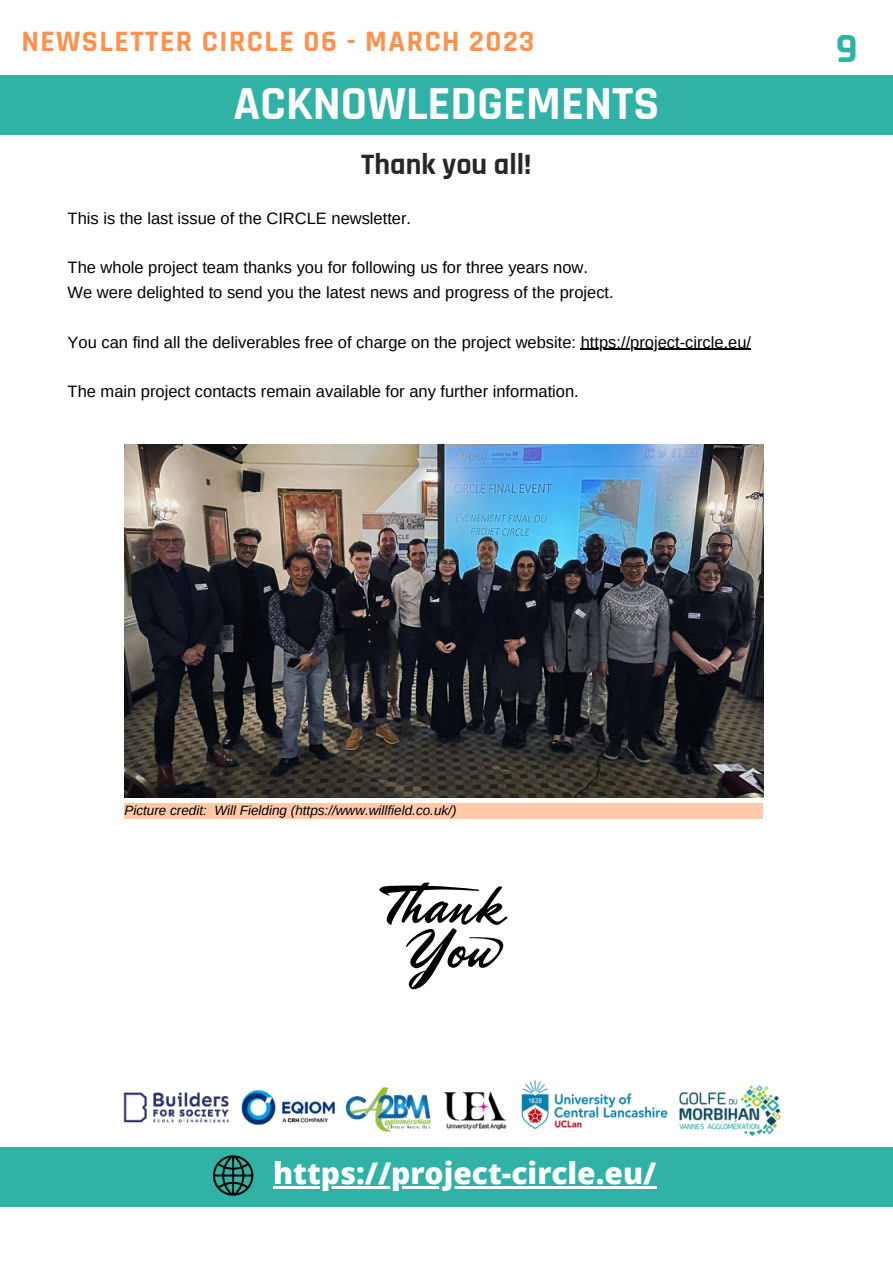
<style>
.page{position:relative;width:893px;height:1264px;background:#fff}
.page>*{position:absolute;margin:0;border:0;box-sizing:border-box;transform-origin:0 0}
.t1{font:700 48px "Rajdhani";color:#fefefe}
.t2{font:700 42px "Rajdhani";color:#31b2a6}
.t3{font:700 30px "Rajdhani";letter-spacing:.05em;color:#ff914d}
.t4{font:800 30px "Open Sans";color:#fefefe}
.t5{font:700 30px "Rajdhani";color:#272727}
.t6{font:16.5px/24.8px "Arimo";color:#000}
.t7{font:italic 13.5px "Arimo";color:#000}
</style>
<div class="page">
<div style="left:0;top:75px;width:892px;height:60px;background:#31b2a6"></div>
<div style="left:0;top:1146px;width:892px;height:60px;background:#31b2a6"></div>
<svg style="left:213px;top:1155px;width:40px;height:40px"></svg>
<img style="left:123px;top:1080px;width:657px;height:57px">
<svg style="left:379px;top:882px;width:129px;height:107px"></svg>
<img style="left:124px;top:444px;width:639px;height:353px">
<hr style="left:273px;top:1185px;width:383px;height:3px;background:#fefefe">
<hr style="left:580px;top:349px;width:171px;height:1px;background:#000">
<div style="left:124px;top:802px;width:639px;height:16px;background:#ffc9a8"></div>
<h3 class="t3" style="left:21px;top:23px;width:514px">NEWSLETTER CIRCLE 06 - MARCH 2023</h3>
<h1 class="t1" style="left:233px;top:75px;width:427px">ACKNOWLEDGEMENTS</h1>
<h3 class="t5" style="left:361px;top:146px;width:171px">Thank you all!</h3>
<p class="t6" style="left:68px;top:206px;width:345px">This is the last issue of the CIRCLE newsletter.</p>
<p class="t6" style="left:68px;top:255px;width:547px">The whole project team thanks you for following us for three years now.<br>We were delighted to send you the latest news and progress of the project.</p>
<p class="t6" style="left:68px;top:329px;width:685px">You can find all the deliverables free of charge on the project website: https://project-circle.eu/</p>
<p class="t6" style="left:68px;top:379px;width:512px">The main project contacts remain available for any further information.</p>
<h2 class="t2" style="left:835px;top:23px;width:24px">9</h2>
<p class="t7" style="left:124px;top:802px;width:334px">Picture credit: Will Fielding (https://www.willfield.co.uk/)</p>
<h3 class="t4" style="left:273px;top:1151px;width:384px">https://project-circle.eu/</h3>
</div>
